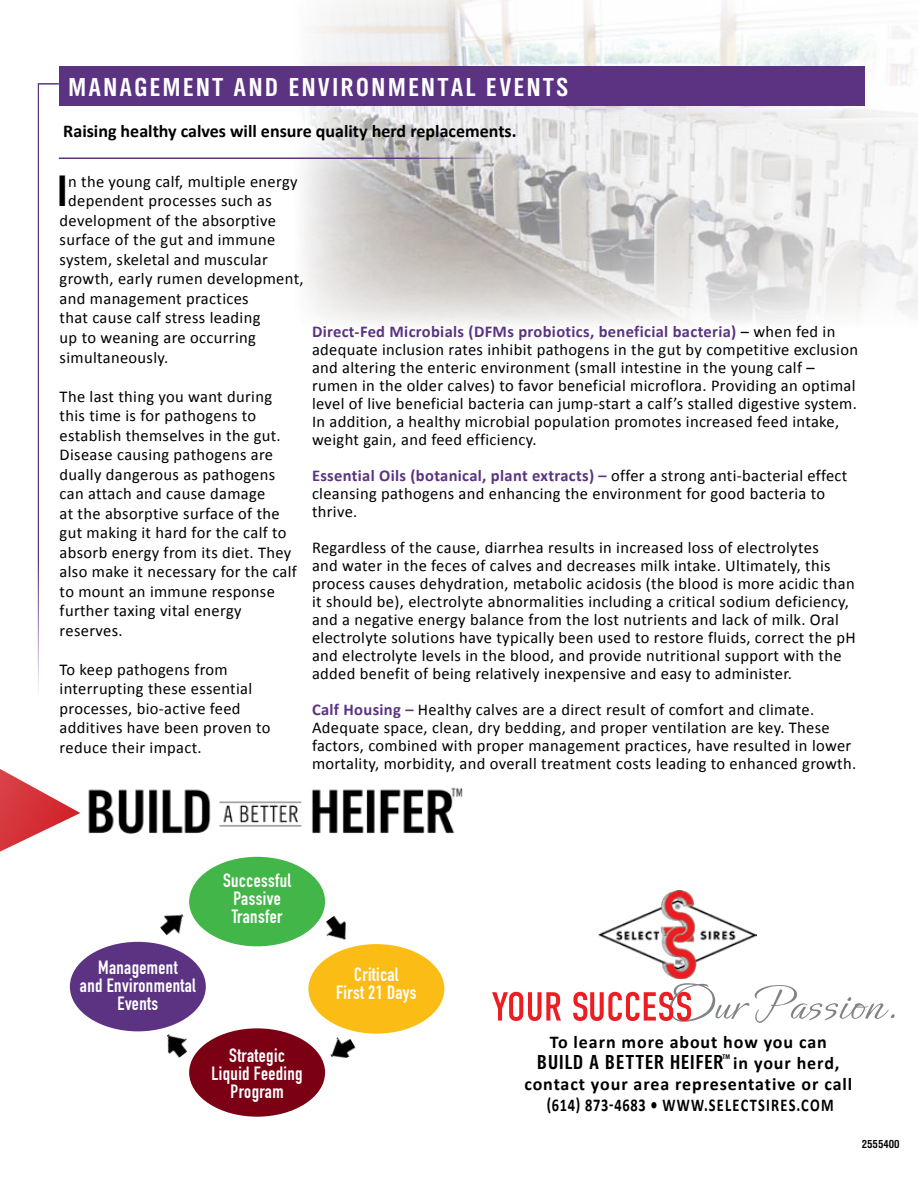
<style>
.page{position:relative;width:918px;height:1188px;background:#fff}
.page>*{position:absolute;margin:0;border:0;box-sizing:border-box;transform-origin:0 0}
.t1{font:52.95px "TV Nord EF Bold Con";color:#000}
.t2{font:45.75px "TV Nord EF Bold Con";color:#000}
.t3{font:27px "TV Nord EF Bold Con";letter-spacing:.1em;color:#fff}
.t4{font:21px "TV Nord EF Bold Con";letter-spacing:.05em;color:#000}
.t5{font:19.05px/17.9px "DIN Engschrift Std";letter-spacing:.02em;color:#fff;text-align:center}
.t6{font:700 18px/21px "Calibri";letter-spacing:.04em;color:#000;text-align:center}
.t7{font:700 18px "Calibri";color:#000}
.t8{font:16.5px/18px "Calibri";letter-spacing:.02em;color:#000}
.t9{font:12px "TV Nord EF Bold Con";color:#000}
.t10{font:10.2px "TV Nord EF Light Con";color:#000}
.t11{font:7.05px "TV Nord EF Bold Con";color:#000}
.s1{font-weight:700;color:#5b3382}
.s2{font-family:"Calibri";font-weight:700;font-size:18px}
</style>
<div class="page">
<img style="left:294px;top:0;width:624px;height:325px">
<hr style="left:38px;top:83px;width:1px;height:622px;background:#5b3382">
<hr style="left:39px;top:83px;width:20px;height:2px;background:#5b3382">
<hr style="left:59px;top:158px;width:444px;height:1px;background:#5b3382">
<svg style="left:0;top:424px;width:80px;height:586px"></svg>
<div style="left:59px;top:67px;width:806px;height:39px;background:#5b3382"></div>
<div style="left:189px;top:857px;width:136px;height:89px;background:#43b649;border-radius:50%"></div>
<div style="left:308px;top:944px;width:136px;height:90px;background:#fbbd15;border-radius:50%"></div>
<div style="left:189px;top:1028px;width:136px;height:89px;background:#7b0014;border-radius:50%"></div>
<div style="left:70px;top:942px;width:136px;height:89px;background:#5b3382;border-radius:50%"></div>
<img style="left:320px;top:913px;width:33px;height:34px">
<img style="left:330px;top:1037px;width:26px;height:21px">
<img style="left:160px;top:1027px;width:33px;height:34px">
<img style="left:160px;top:907px;width:30px;height:29px">
<img style="left:66px;top:769px;width:397px;height:76px">
<img style="left:599px;top:891px;width:157px;height:87px">
<svg style="left:573px;top:983px;width:322px;height:40px"></svg>
<svg style="left:492px;top:991px;width:69px;height:30px"></svg>
<div style="left:483px;top:997px;width:11px;height:13px;background:#fff"></div>
<h3 class="t3" style="left:68px;top:71px;width:501px">MANAGEMENT AND ENVIRONMENTAL EVENTS</h3>
<p class="t7" style="left:63px;top:120px;width:455px">Raising healthy calves will ensure quality herd replacements.</p>
<h2 class="t2" style="left:57px;top:164px;width:11px">I</h2>
<p class="t8" style="left:68px;top:173px;width:231px">n the young calf, multiple energy</p>
<p class="t8" style="left:68px;top:192px;width:205px">dependent processes such as</p>
<p class="t8" style="left:60px;top:212px;width:218px">development of the absorptive</p>
<p class="t8" style="left:60px;top:231px;width:217px">surface of the gut and immune</p>
<p class="t8" style="left:60px;top:251px;width:210px">system, skeletal and muscular</p>
<p class="t8" style="left:60px;top:270px;width:246px">growth, early rumen development,</p>
<p class="t8" style="left:60px;top:290px;width:191px">and management practices</p>
<p class="t8" style="left:60px;top:309px;width:202px">that cause calf stress leading</p>
<p class="t8" style="left:60px;top:329px;width:198px">up to weaning are occurring</p>
<p class="t8" style="left:60px;top:348px;width:110px">simultaneously.</p>
<p class="t8" style="left:60px;top:386px;width:239px;line-height:19.5px">The last thing you want during this time is for pathogens to establish themselves in the gut.<br>Disease causing pathogens are dually dangerous as pathogens can attach and cause damage<br>at the absorptive surface of the gut making it hard for the calf to absorb energy from its diet. They also make it necessary for the calf to mount an immune response further taxing vital energy reserves.</p>
<p class="t8" style="left:60px;top:659px;width:212px;line-height:19.5px">To keep pathogens from interrupting these essential processes, bio-active feed additives have been proven to reduce their impact.</p>
<p class="t8" style="left:312px;top:323px;width:548px"><span class="s1">Direct-Fed Microbials (DFMs probiotics, beneficial bacteria)</span> – when fed in adequate inclusion rates inhibit pathogens in the gut by competitive exclusion and altering the enteric environment (small intestine in the young calf – rumen in the older calves) to favor beneficial microflora. Providing an optimal level of live beneficial bacteria can jump-start a calf’s stalled digestive system.<br>In addition, a healthy microbial population promotes increased feed intake, weight gain, and feed efficiency.</p>
<p class="t8" style="left:312px;top:467px;width:537px"><span class="s1">Essential Oils (botanical, plant extracts) –</span> offer a strong anti-bacterial effect cleansing pathogens and enhancing the environment for good bacteria to thrive.</p>
<p class="t8" style="left:312px;top:539px;width:545px">Regardless of the cause, diarrhea results in increased loss of electrolytes<br>and water in the feces of calves and decreases milk intake. Ultimately, this process causes dehydration, metabolic acidosis (the blood is more acidic than it should be), electrolyte abnormalities including a critical sodium deficiency, and a negative energy balance from the lost nutrients and lack of milk. Oral electrolyte solutions have typically been used to restore fluids, correct the pH and electrolyte levels in the blood, and provide nutritional support with the added benefit of being relatively inexpensive and easy to administer.</p>
<p class="t8" style="left:312px;top:701px;width:546px"><span class="s1">Calf Housing –</span> Healthy calves are a direct result of comfort and climate.<br>Adequate space, clean, dry bedding, and proper ventilation are key. These factors, combined with proper management practices, have resulted in lower mortality, morbidity, and overall treatment costs leading to enhanced growth.</p>
<h1 class="t1" style="left:98px;top:738px;width:107px">BUILD</h1>
<h1 class="t1" style="left:286px;top:738px;width:123px">HEIFER</h1>
<p class="t10" style="left:405px;top:748px;width:11px">TM</p>
<p class="t5" style="left:80px;top:959px;width:117px">Management<br>and Environmental<br>Events</p>
<p class="t5" style="left:223px;top:872px;width:70px">Successful<br>Passive<br>Transfer</p>
<p class="t5" style="left:212px;top:1047px;width:93px">Strategic<br>Liquid Feeding<br>Program</p>
<p class="t5" style="left:336px;top:966px;width:82px">Critical<br>First 21 Days</p>
<p class="t6" style="left:550px;top:1031px;width:278px">To learn more about how you can</p>
<p class="t4" style="left:537px;top:1049px;width:304px">BUILD A BETTER HEIFER <span class="s2">in your herd,</span></p>
<p class="t6" style="left:524px;top:1073px;width:329px">contact your area representative or call (614) 873-4683 • WWW.SELECTSIRES.COM</p>
<p class="t11" style="left:723px;top:1053px;width:9px">TM</p>
<p class="t9" style="left:862px;top:1137px;width:39px">2555400</p>
</div>
